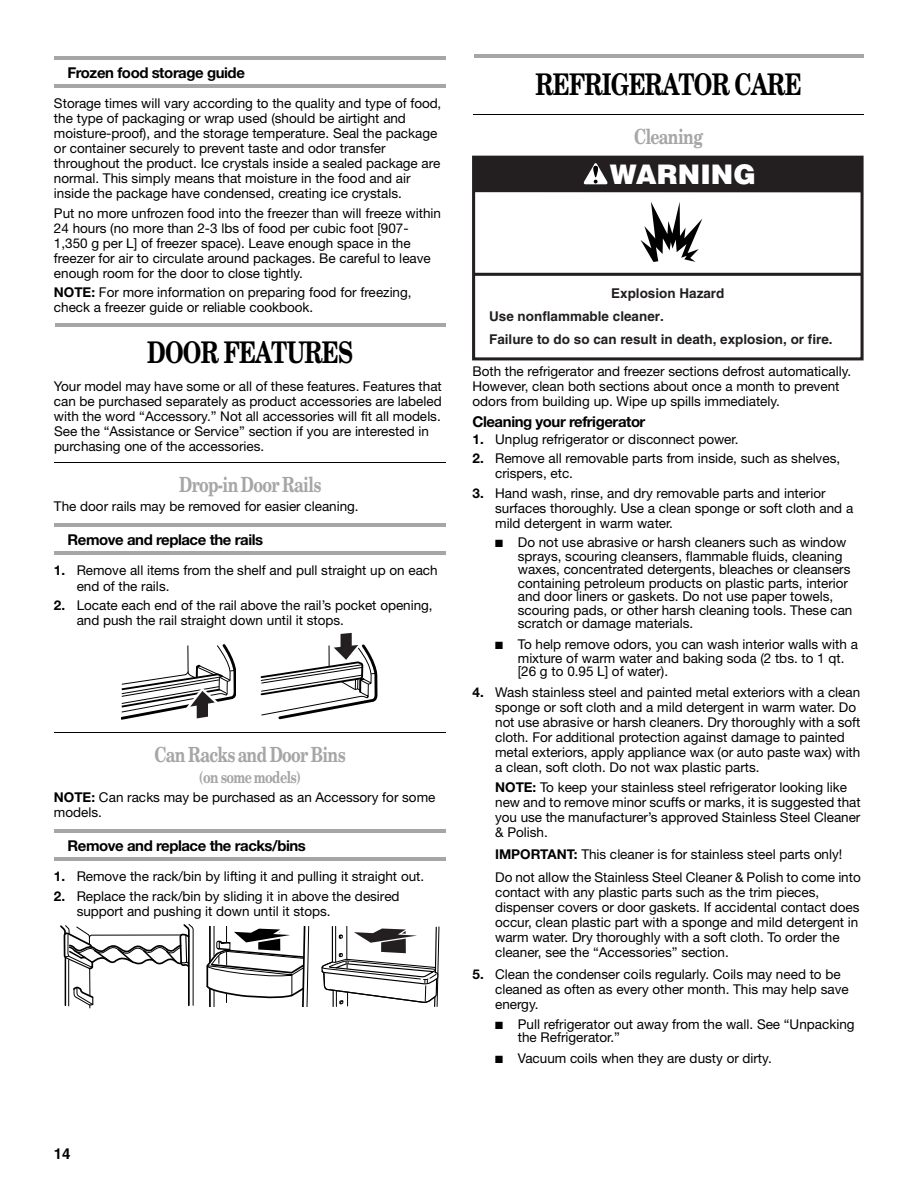
<style>
.page{position:relative;width:918px;height:1188px;background:#fff}
.page>*{position:absolute;margin:0;border:0;box-sizing:border-box;transform-origin:0 0}
.t1{font:700 29.85px "New Century Schlbk";letter-spacing:-.035em;color:#000;scale:.75 1}
.t2{font:900 27px "Helvetica";color:#fff}
.t3{font:700 20.85px "New Century Schlbk";letter-spacing:-.04em;color:#a6a6a6;scale:.76 1}
.t4{font:700 16.35px "New Century Schlbk";letter-spacing:-.05em;color:#a6a6a6;scale:.76 1}
.t5{font:700 15px "Helvetica Neue";letter-spacing:-.03em;color:#000}
.t6{font:700 15px "Helvetica";color:#000}
.t7{font:13.5px/15px "Helvetica Neue";letter-spacing:-.005em;color:#000}
.t8{font:700 13.5px/23.2px "Helvetica";color:#231f20}
.s1{font-weight:700}
</style>
<div class="page">
<hr style="left:56px;top:56px;width:389px;height:3px;background:#a6a6a6">
<hr style="left:56px;top:85px;width:389px;height:3px;background:#a6a6a6">
<hr style="left:57px;top:323px;width:388px;height:4px;background:#a6a6a6">
<hr style="left:55px;top:462px;width:390px;height:1px;background:#000">
<hr style="left:56px;top:523px;width:389px;height:3px;background:#a6a6a6">
<hr style="left:56px;top:552px;width:389px;height:3px;background:#a6a6a6">
<hr style="left:55px;top:732px;width:390px;height:1px;background:#000">
<hr style="left:56px;top:829px;width:389px;height:3px;background:#a6a6a6">
<hr style="left:56px;top:858px;width:389px;height:3px;background:#a6a6a6">
<hr style="left:476px;top:55px;width:388px;height:3px;background:#a6a6a6">
<hr style="left:474px;top:114px;width:390px;height:1px;background:#000">
<svg style="left:121px;top:645px;width:115px;height:75px"></svg>
<svg style="left:260px;top:633px;width:118px;height:87px"></svg>
<svg style="left:206px;top:926px;width:234px;height:81px"></svg>
<svg style="left:60px;top:924px;width:134px;height:85px"></svg>
<hr style="left:474px;top:273px;width:388px;height:3px;background:#231f20">
<div style="left:472px;top:156px;width:392px;height:204px;border:3px solid #231f20"></div>
<div style="left:474px;top:156px;width:388px;height:36px;background:#231f20"></div>
<svg style="left:583px;top:163px;width:25px;height:21px"></svg>
<svg style="left:641px;top:202px;width:61px;height:60px"></svg>
<p class="t5" style="left:67px;top:67px;width:179px">Frozen food storage guide</p>
<p class="t7" style="left:54px;top:97px;width:389px">Storage times will vary according to the quality and type of food, the type of packaging or wrap used (should be airtight and moisture-proof), and the storage temperature. Seal the package or container securely to prevent taste and odor transfer throughout the product. Ice crystals inside a sealed package are normal. This simply means that moisture in the food and air inside the package have condensed, creating ice crystals.</p>
<p class="t7" style="left:54px;top:207px;width:389px">Put no more unfrozen food into the freezer than will freeze within 24 hours (no more than 2-3 lbs of food per cubic foot [907- 1,350 g per L] of freezer space). Leave enough space in the freezer for air to circulate around packages. Be careful to leave enough room for the door to close tightly.</p>
<p class="t7" style="left:54px;top:286px;width:359px"><span class="s1">NOTE:</span> For more information on preparing food for freezing, check a freezer guide or reliable cookbook.</p>
<h1 class="t1" style="left:147px;top:341px;width:276px">DOOR FEATURES</h1>
<p class="t7" style="left:54px;top:380px;width:389px">Your model may have some or all of these features. Features that can be purchased separately as product accessories are labeled with the word “Accessory.” Not all accessories will fit all models.<br>See the “Assistance or Service” section if you are interested in purchasing one of the accessories.</p>
<h3 class="t3" style="left:179px;top:476px;width:189px">Drop-in Door Rails</h3>
<p class="t7" style="left:54px;top:500px;width:306px">The door rails may be removed for easier cleaning.</p>
<p class="t5" style="left:67px;top:534px;width:197px">Remove and replace the rails</p>
<p class="t7" style="left:77px;top:564px;width:362px;text-indent:-23px"><span class="s1">1.</span> Remove all items from the shelf and pull straight up on each end of the rails.</p>
<p class="t7" style="left:77px;top:599px;width:358px;text-indent:-23px"><span class="s1">2.</span> Locate each end of the rail above the rail’s pocket opening, and push the rail straight down until it stops.</p>
<h3 class="t3" style="left:154px;top:746px;width:253px">Can Racks and Door Bins</h3>
<p class="t4" style="left:199px;top:771px;width:136px">(on some models)</p>
<p class="t7" style="left:54px;top:791px;width:383px"><span class="s1">NOTE:</span> Can racks may be purchased as an Accessory for some models.</p>
<p class="t5" style="left:67px;top:840px;width:240px">Remove and replace the racks/bins</p>
<p class="t7" style="left:54px;top:870px;width:372px"><span class="s1">1.</span> Remove the rack/bin by lifting it and pulling it straight out.</p>
<p class="t7" style="left:77px;top:890px;width:324px;text-indent:-23px"><span class="s1">2.</span> Replace the rack/bin by sliding it in above the desired support and pushing it down until it stops.</p>
<h1 class="t1" style="left:535px;top:73px;width:356px">REFRIGERATOR CARE</h1>
<h3 class="t3" style="left:634px;top:128px;width:92px">Cleaning</h3>
<h2 class="t2" style="left:610px;top:165px;width:148px">WARNING</h2>
<p class="t8" style="left:489px;top:283px;width:345px;text-indent:122px">Explosion Hazard<br>Use nonflammable cleaner.<br>Failure to do so can result in death, explosion, or fire.</p>
<p class="t7" style="left:472px;top:365px;width:380px">Both the refrigerator and freezer sections defrost automatically.<br>However, clean both sections about once a month to prevent odors from building up. Wipe up spills immediately.</p>
<p class="t5" style="left:472px;top:416px;width:174px">Cleaning your refrigerator</p>
<p class="t7" style="left:472px;top:433px;width:268px"><span class="s1">1.</span> Unplug refrigerator or disconnect power.</p>
<p class="t7" style="left:495px;top:452px;width:346px;text-indent:-23px"><span class="s1">2.</span> Remove all removable parts from inside, such as shelves, crispers, etc.</p>
<p class="t7" style="left:495px;top:487px;width:360px;text-indent:-23px"><span class="s1">3.</span> Hand wash, rinse, and dry removable parts and interior surfaces thoroughly. Use a clean sponge or soft cloth and a mild detergent in warm water.</p>
<p class="t7" style="left:518px;top:537px;width:336px;line-height:13.5px;text-indent:-23px">■ Do not use abrasive or harsh cleaners such as window sprays, scouring cleansers, flammable fluids, cleaning waxes, concentrated detergents, bleaches or cleansers containing petroleum products on plastic parts, interior and door liners or gaskets. Do not use paper towels, scouring pads, or other harsh cleaning tools. These can scratch or damage materials.</p>
<p class="t7" style="left:518px;top:639px;width:342px;line-height:13.5px;text-indent:-23px">■ To help remove odors, you can wash interior walls with a mixture of warm water and baking soda (2 tbs. to 1 qt. [26 g to 0.95 L] of water).</p>
<p class="t7" style="left:495px;top:686px;width:367px;text-indent:-23px"><span class="s1">4.</span> Wash stainless steel and painted metal exteriors with a clean sponge or soft cloth and a mild detergent in warm water. Do not use abrasive or harsh cleaners. Dry thoroughly with a soft cloth. For additional protection against damage to painted metal exteriors, apply appliance wax (or auto paste wax) with a clean, soft cloth. Do not wax plastic parts.</p>
<p class="t7" style="left:495px;top:781px;width:367px"><span class="s1">NOTE:</span> To keep your stainless steel refrigerator looking like new and to remove minor scuffs or marks, it is suggested that you use the manufacturer’s approved Stainless Steel Cleaner &amp; Polish.</p>
<p class="t7" style="left:495px;top:844px;width:367px;line-height:22.5px"><span class="s1">IMPORTANT:</span> This cleaner is for stainless steel parts only!<br>Do not allow the Stainless Steel Cleaner &amp; Polish to come into</p>
<p class="t7" style="left:495px;top:886px;width:366px">contact with any plastic parts such as the trim pieces, dispenser covers or door gaskets. If accidental contact does occur, clean plastic part with a sponge and mild detergent in warm water. Dry thoroughly with a soft cloth. To order the cleaner, see the “Accessories” section.</p>
<p class="t7" style="left:495px;top:968px;width:355px;text-indent:-23px"><span class="s1">5.</span> Clean the condenser coils regularly. Coils may need to be cleaned as often as every other month. This may help save energy.</p>
<p class="t7" style="left:518px;top:1018px;width:338px;line-height:13.5px;text-indent:-23px">■ Pull refrigerator out away from the wall. See “Unpacking the Refrigerator.”</p>
<p class="t7" style="left:495px;top:1052px;width:278px">■ Vacuum coils when they are dusty or dirty.</p>
<p class="t6" style="left:54px;top:1148px;width:18px">14</p>
</div>
